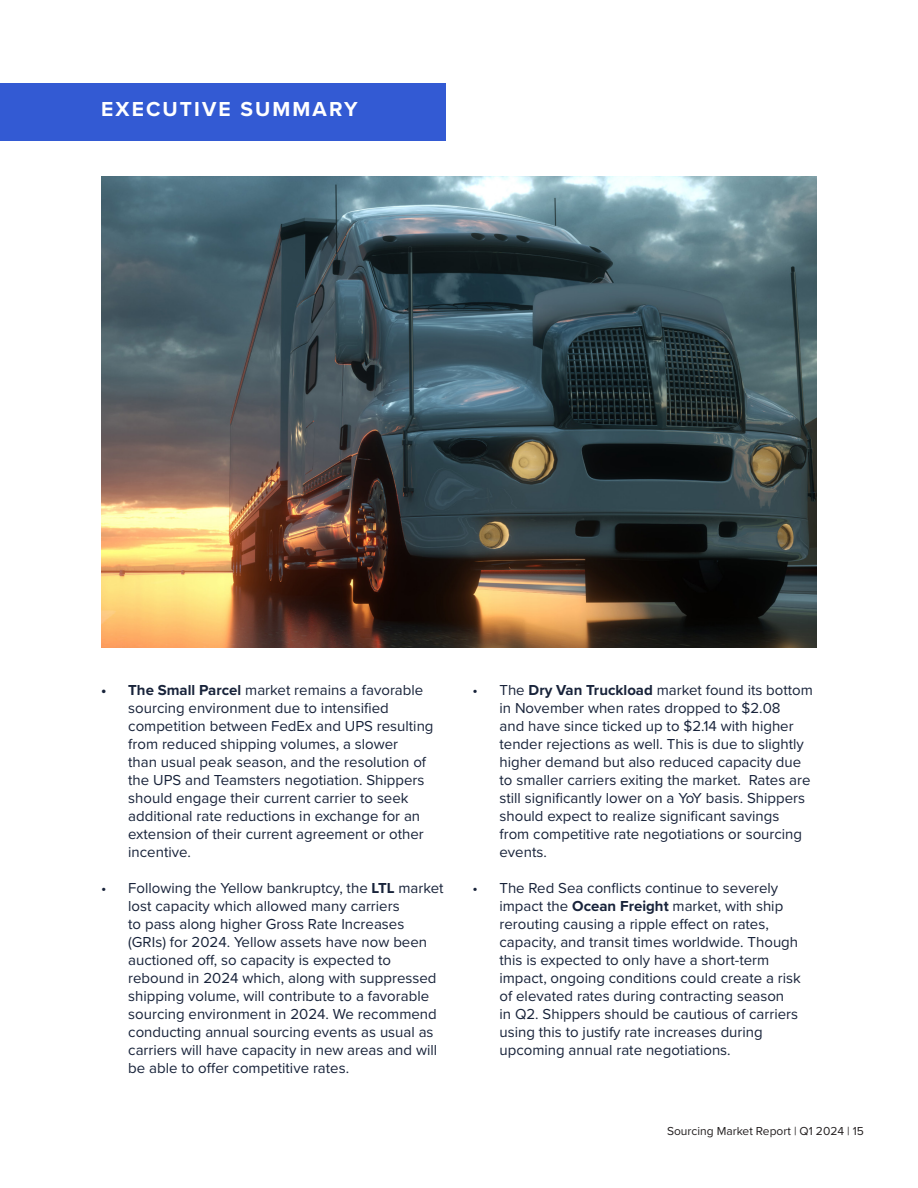
<style>
.page{position:relative;width:918px;height:1188px;background:#fff}
.page>*{position:absolute;margin:0;border:0;box-sizing:border-box;transform-origin:0 0}
.t1{font:700 21px "Proxima Nova";letter-spacing:.1em;color:#fff}
.t2{font:15px/18px "Proxima Nova";color:#18233a}
.t3{font:12px "Proxima Nova";color:#231f20}
.s1{font-weight:700}
</style>
<div class="page">
<div style="left:0;top:83px;width:446px;height:58px;background:#335ad3"></div>
<img style="left:101px;top:176px;width:716px;height:472px">
<p class="t1" style="left:101px;top:94px;width:258px">EXECUTIVE SUMMARY</p>
<p class="t2" style="left:128px;top:680px;width:307px;text-indent:-27px"><span class="s1">• The Small Parcel</span> market remains a favorable sourcing environment due to intensified competition between FedEx and UPS resulting from reduced shipping volumes, a slower<br>than usual peak season, and the resolution of the UPS and Teamsters negotiation. Shippers should engage their current carrier to seek additional rate reductions in exchange for an extension of their current agreement or other incentive.</p>
<p class="t2" style="left:128px;top:878px;width:317px;text-indent:-27px">• Following the Yellow bankruptcy, the <span class="s1">LTL</span> market lost capacity which allowed many carriers<br>to pass along higher Gross Rate Increases (GRIs) for 2024. Yellow assets have now been auctioned off, so capacity is expected to rebound in 2024 which, along with suppressed shipping volume, will contribute to a favorable sourcing environment in 2024. We recommend conducting annual sourcing events as usual as carriers will have capacity in new areas and will be able to offer competitive rates.</p>
<p class="t2" style="left:500px;top:680px;width:315px;text-indent:-27px">• The <span class="s1">Dry Van Truckload</span> market found its bottom in November when rates dropped to $2.08<br>and have since ticked up to $2.14 with higher tender rejections as well. This is due to slightly higher demand but also reduced capacity due to smaller carriers exiting the market. Rates are still significantly lower on a YoY basis. Shippers should expect to realize significant savings<br>from competitive rate negotiations or sourcing events.</p>
<p class="t2" style="left:500px;top:878px;width:303px;text-indent:-27px">• The Red Sea conflicts continue to severely impact the <span class="s1">Ocean Freight</span> market, with ship rerouting causing a ripple effect on rates, capacity, and transit times worldwide. Though this is expected to only have a short-term impact, ongoing conditions could create a risk of elevated rates during contracting season<br>in Q2. Shippers should be cautious of carriers using this to justify rate increases during upcoming annual rate negotiations.</p>
<p class="t3" style="left:667px;top:1122px;width:198px">Sourcing Market Report | Q1 2024 | 15</p>
</div>
